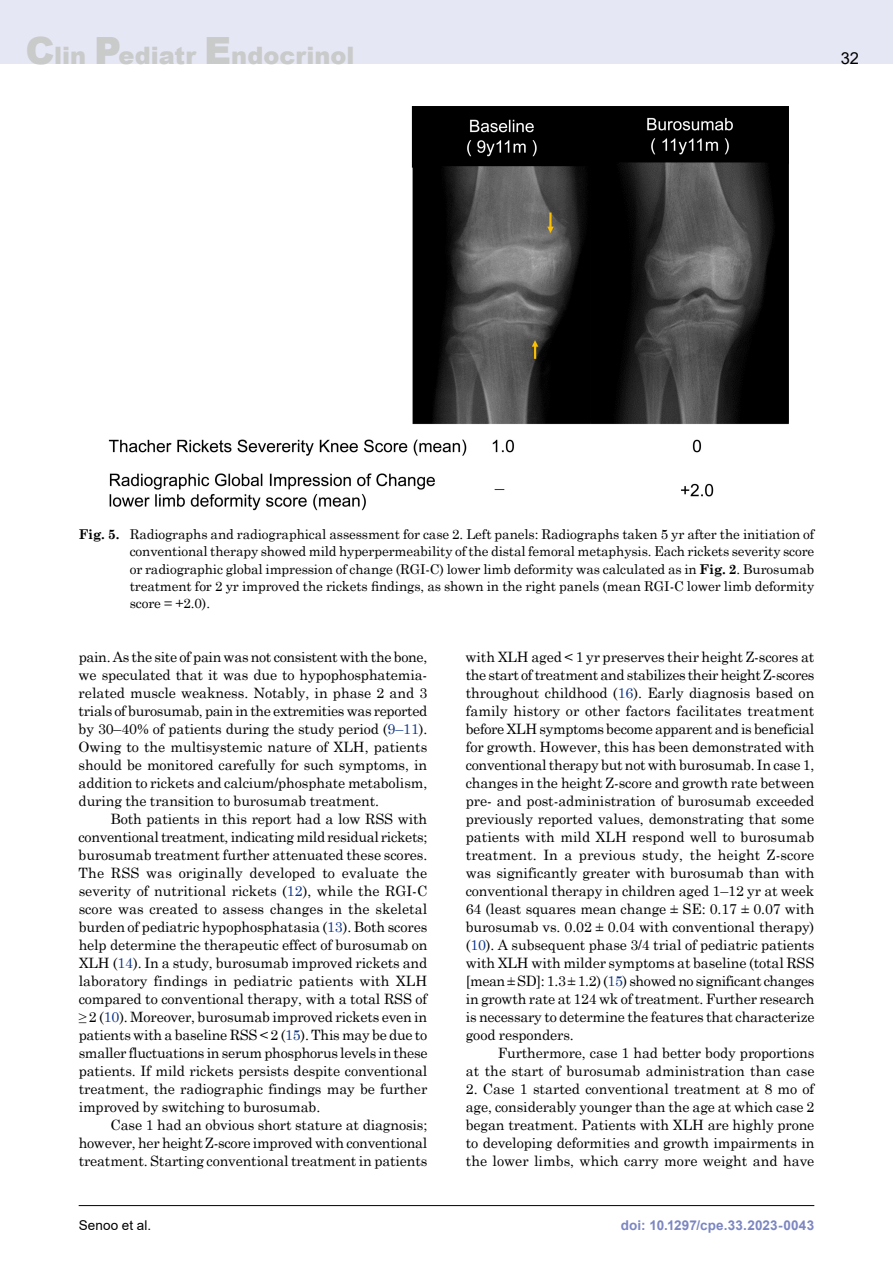
<style>
.page{position:relative;width:893px;height:1263px;background:#fff}
.page>*{position:absolute;margin:0;border:0;box-sizing:border-box;transform-origin:0 0}
.t1{font:900 24px "Arial";color:#c9caca}
.t2{font:16.5px "Arial";color:#000}
.t3{font:14.25px/18px "Century Schoolbook";letter-spacing:-.01em;color:#000;text-align:justify}
.t4{font:13.5px/17.2px "Century Schoolbook";letter-spacing:-.01em;color:#000;text-align:justify}
.t5{font:700 13.5px "Arial";letter-spacing:.015em;color:#7c86c1}
.t6{font:13.5px "Arial";letter-spacing:.01em;color:#000}
.s1{font-size:37.5px}
.s2{font-weight:700}
.s3{color:#0c3388}
</style>
<div class="page">
<div style="left:0;top:0;width:893px;height:64px;background:#e6e7f4"></div>
<hr style="left:79px;top:1205px;width:735px;height:1px;background:#000">
<img style="left:108px;top:106px;width:680px;height:404px">
<h1 class="t1" style="left:26px;top:38px;width:330px"><span class="s1">C</span>lin <span class="s1">P</span>ediatr <span class="s1">E</span>ndocrinol</h1>
<p class="t2" style="left:841px;top:47px;width:20px">32</p>
<p class="t4" style="left:130px;top:524px;width:686px;text-indent:-51px"><span class="s2">Fig. 5.</span> Radiographs and radiographical assessment for case 2. Left panels: Radiographs taken 5 yr after the initiation of conventional therapy showed mild hyperpermeability of the distal femoral metaphysis. Each rickets severity score or radiographic global impression of change (RGI-C) lower limb deformity was calculated as in <span class="s2">Fig. 2</span>. Burosumab treatment for 2 yr improved the rickets findings, as shown in the right panels (mean RGI-C lower limb deformity score = +2.0).</p>
<p class="t3" style="left:79px;top:646px;width:350px">pain. As the site of pain was not consistent with the bone, we speculated that it was due to hypophosphatemia&shy;related muscle weakness. Notably, in phase 2 and 3 trials of burosumab, pain in the extremities was reported by 30–40% of patients during the study period (<span class="s3">9–11</span>).<br>Owing to the multisystemic nature of XLH, patients should be monitored carefully for such symptoms, in addition to rickets and calcium/phosphate metabolism, during the transition to burosumab treatment.</p>
<p class="t3" style="left:79px;top:808px;width:350px;text-indent:32px">Both patients in this report had a low RSS with conventional treatment, indicating mild residual rickets; burosumab treatment further attenuated these scores.<br>The RSS was originally developed to evaluate the severity of nutritional rickets (<span class="s3">12</span>), while the RGI-C score was created to assess changes in the skeletal burden of pediatric hypophosphatasia (<span class="s3">13</span>). Both scores help determine the therapeutic effect of burosumab on XLH (<span class="s3">14</span>). In a study, burosumab improved rickets and laboratory findings in pediatric patients with XLH compared to conventional therapy, with a total RSS of ≥ 2 (<span class="s3">10</span>). Moreover, burosumab improved rickets even in patients with a baseline RSS &lt; 2 (<span class="s3">15</span>). This may be due to smaller fluctuations in serum phosphorus levels in these patients. If mild rickets persists despite conventional treatment, the radiographic findings may be further improved by switching to burosumab.</p>
<p class="t3" style="left:79px;top:1114px;width:350px;text-indent:32px">Case 1 had an obvious short stature at diagnosis; however, her height Z-score improved with conventional treatment. Starting conventional treatment in patients</p>
<p class="t6" style="left:79px;top:1216px;width:74px">Senoo et al.</p>
<p class="t3" style="left:466px;top:646px;width:350px">with XLH aged &lt; 1 yr preserves their height Z-scores at the start of treatment and stabilizes their height Z-scores throughout childhood (<span class="s3">16</span>). Early diagnosis based on family history or other factors facilitates treatment before XLH symptoms become apparent and is beneficial for growth. However, this has been demonstrated with conventional therapy but not with burosumab. In case 1, changes in the height Z-score and growth rate between pre- and post-administration of burosumab exceeded previously reported values, demonstrating that some patients with mild XLH respond well to burosumab treatment. In a previous study, the height Z-score was significantly greater with burosumab than with conventional therapy in children aged 1–12 yr at week 64 (least squares mean change ± SE: 0.17 ± 0.07 with burosumab vs. 0.02 ± 0.04 with conventional therapy) (<span class="s3">10</span>). A subsequent phase 3/4 trial of pediatric patients with XLH with milder symptoms at baseline (total RSS [mean ± SD]: 1.3 ± 1.2) (<span class="s3">15</span>) showed no significant changes in growth rate at 124 wk of treatment. Further research is necessary to determine the features that characterize good responders.</p>
<p class="t3" style="left:466px;top:1042px;width:350px;text-align:right">Furthermore, case 1 had better body proportions<br>at the start of burosumab administration than case</p>
<p class="t3" style="left:466px;top:1078px;width:350px">2. Case 1 started conventional treatment at 8 mo of age, considerably younger than the age at which case 2 began treatment. Patients with XLH are highly prone to developing deformities and growth impairments in the lower limbs, which carry more weight and have</p>
<p class="t5" style="left:621px;top:1216px;width:195px">doi: 10.1297/cpe.33.2023-0043</p>
</div>
